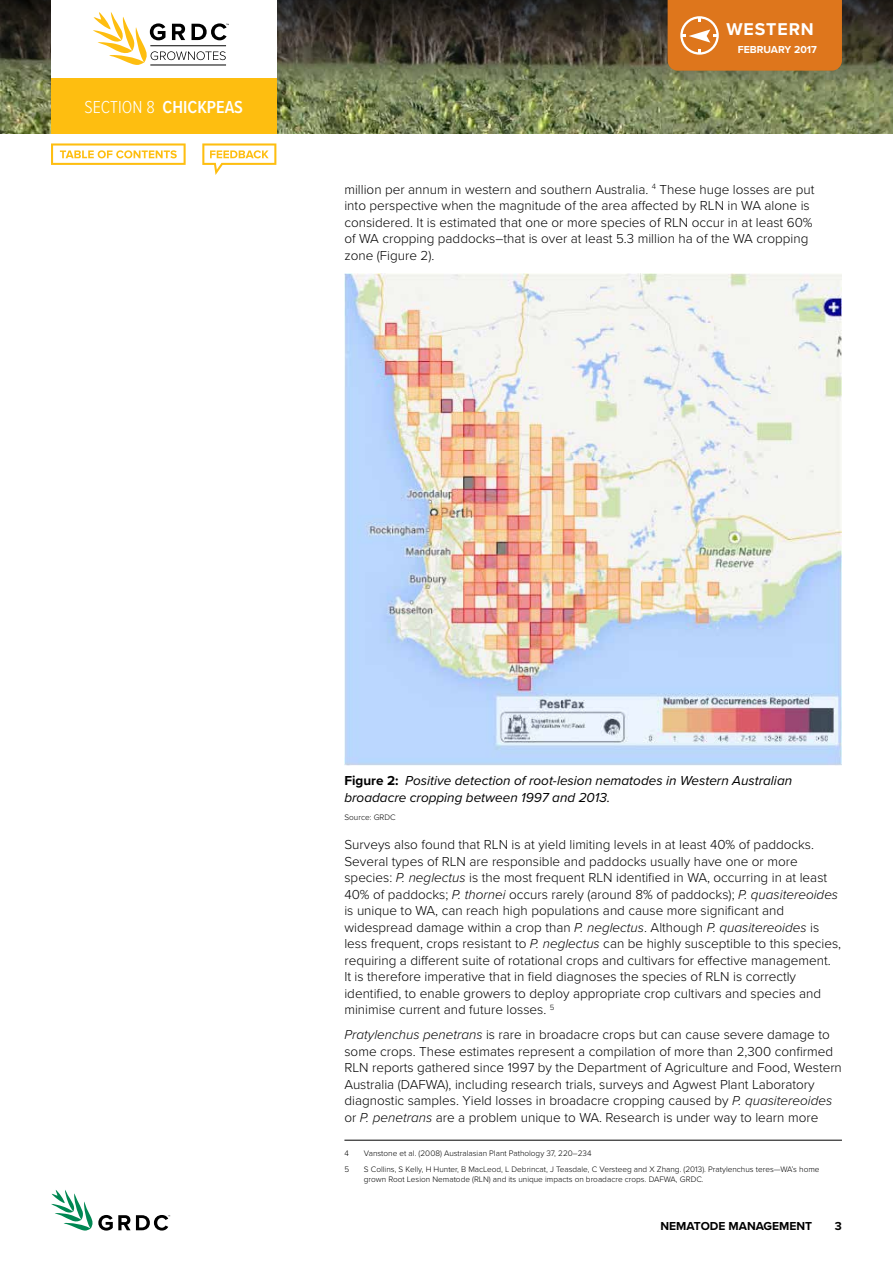
<style>
.page{position:relative;width:893px;height:1263px;background:#fff}
.page>*{position:absolute;margin:0;border:0;box-sizing:border-box;transform-origin:0 0}
.t1{font:600 18px "Proxima Nova Cond";color:#fff}
.t2{font:700 17.7px "Proxima Nova";letter-spacing:.05em;color:#fff}
.t3{font:300 13.5px/16.5px "Proxima Nova";color:#000}
.t4{font:italic 13.5px/16.5px "Proxima Nova";color:#000}
.t5{font:700 12px "Proxima Nova";color:#000}
.t6{font:700 10.5px "Proxima Nova";color:#fff}
.t7{font:300 8.25px/9.8px "Proxima Nova";color:#000}
.s1{font-weight:300}
.s2{font-weight:700;font-style:normal}
.s3{font-style:italic}
</style>
<div class="page">
<img style="left:0;top:117px;width:893px;height:16px">
<svg style="left:0;top:0;width:893px;height:117px;background:#595c41"></svg>
<svg style="left:51px;top:1190px;width:119px;height:41px"></svg>
<div style="left:51px;top:0;width:225px;height:81px;background:#fff"></div>
<div style="left:51px;top:78px;width:225px;height:55px;background:#febe10"></div>
<div style="left:668px;top:0;width:174px;height:71px;background:#de761c"></div>
<hr style="left:150px;top:65px;width:76px;height:1px;background:#000">
<svg style="left:93px;top:12px;width:136px;height:53px"></svg>
<img style="left:344px;top:273px;width:498px;height:492px">
<hr style="left:344px;top:1140px;width:498px;height:1px;background:#000">
<svg style="left:51px;top:143px;width:135px;height:22px"></svg>
<svg style="left:202px;top:143px;width:74px;height:32px"></svg>
<h1 class="t1" style="left:84px;top:94px;width:89px"><span class="s1">SECTION 8</span> CHICKPEAS</h1>
<h2 class="t2" style="left:726px;top:19px;width:89px">WESTERN</h2>
<p class="t6" style="left:738px;top:41px;width:81px">FEBRUARY 2017</p>
<p class="t3" style="left:344px;top:180px;width:471px">million per annum in western and southern Australia. <sup>4</sup> These huge losses are put into perspective when the magnitude of the area affected by RLN in WA alone is considered. It is estimated that one or more species of RLN occur in at least 60% of WA cropping paddocks–that is over at least 5.3 million ha of the WA cropping zone (Figure 2).</p>
<p class="t4" style="left:344px;top:772px;width:449px"><span class="s2">FIGURE 2:</span> Positive detection of root-lesion nematodes in Western Australian broadacre cropping between 1997 and 2013.</p>
<p class="t7" style="left:344px;top:812px;width:53px">Source: GRDC</p>
<p class="t3" style="left:344px;top:836px;width:498px">Surveys also found that RLN is at yield limiting levels in at least 40% of paddocks.<br>Several types of RLN are responsible and paddocks usually have one or more species: <span class="s3">P. neglectus</span> is the most frequent RLN identified in WA, occurring in at least 40% of paddocks; <span class="s3">P. thornei</span> occurs rarely (around 8% of paddocks); <span class="s3">P. quasitereoides </span>is unique to WA, can reach high populations and cause more significant and widespread damage within a crop than <span class="s3">P. neglectus</span>. Although <span class="s3">P. quasitereoides</span> is less frequent, crops resistant to <span class="s3">P. neglectus</span> can be highly susceptible to this species, requiring a different suite of rotational crops and cultivars for effective management.<br>It is therefore imperative that in field diagnoses the species of RLN is correctly identified, to enable growers to deploy appropriate crop cultivars and species and minimise current and future losses. <sup>5</sup></p>
<p class="t3" style="left:344px;top:1026px;width:499px"><span class="s3">Pratylenchus penetrans</span> is rare in broadacre crops but can cause severe damage to some crops. These estimates represent a compilation of more than 2,300 confirmed RLN reports gathered since 1997 by the Department of Agriculture and Food, Western Australia (DAFWA), including research trials, surveys and Agwest Plant Laboratory diagnostic samples. Yield losses in broadacre cropping caused by <span class="s3">P. quasitereoides </span>or <span class="s3">P. penetrans</span> are a problem unique to WA. Research is under way to learn more</p>
<p class="t7" style="left:344px;top:1148px;width:6px">4</p>
<p class="t7" style="left:364px;top:1148px;width:229px">Vanstone et al. (2008) Australasian Plant Pathology 37, 220–234</p>
<p class="t7" style="left:344px;top:1164px;width:6px">5</p>
<p class="t7" style="left:364px;top:1164px;width:457px">S Collins, S Kelly, H Hunter, B MacLeod, L Debrincat, J Teasdale, C Versteeg and X Zhang. (2013). Pratylenchus teres—WA’s home grown Root Lesion Nematode (RLN) and its unique impacts on broadacre crops. DAFWA, GRDC.</p>
<p class="t5" style="left:660px;top:1217px;width:153px">NEMATODE MANAGEMENT</p>
<p class="t5" style="left:835px;top:1217px;width:9px">3</p>
</div>
